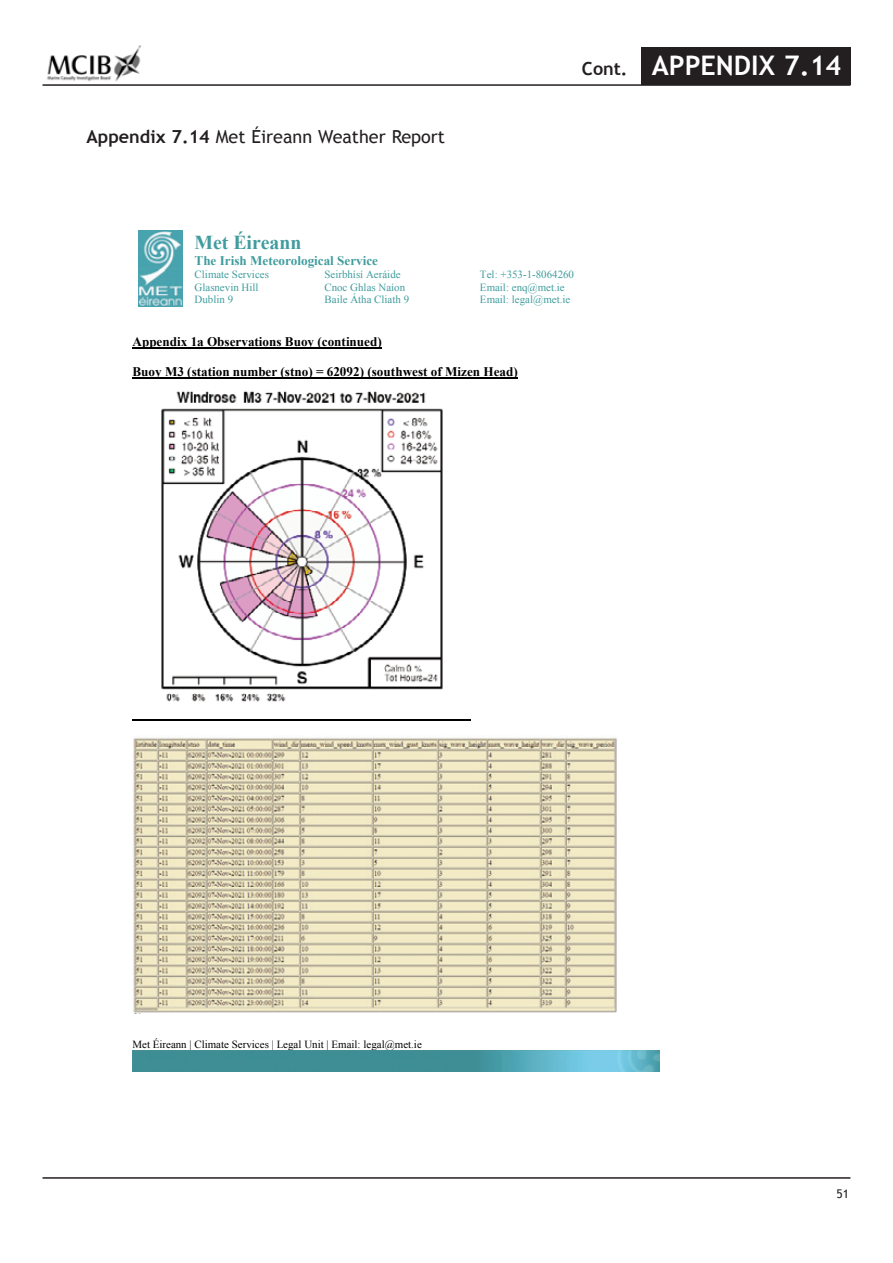
<style>
.page{position:relative;width:893px;height:1263px;background:#fff}
.page>*{position:absolute;margin:0;border:0;box-sizing:border-box;transform-origin:0 0}
.t1{font:700 27px "Trebuchet MS";color:#fff}
.t2{font:700 19.65px "Times New Roman";color:#409c9e}
.t3{font:18px "Trebuchet MS";color:#231f20}
.t4{font:700 18px "Trebuchet MS";color:#231f20}
.t5{font:700 13.2px "Times New Roman";color:#000}
.t6{font:700 13.2px "Times New Roman";color:#409c9e}
.t7{font:12px "Trebuchet MS";color:#231f20}
.t8{font:10.95px/12.6px "Times New Roman";color:#409c9e}
.t9{font:10.95px "Times New Roman";color:#000}
.s1{font-weight:700}
</style>
<div class="page">
<img style="left:47px;top:45px;width:94px;height:37px">
<hr style="left:43px;top:84px;width:807px;height:2px;background:#231f20">
<div style="left:641px;top:47px;width:209px;height:38px;background:#231f20"></div>
<hr style="left:43px;top:1177px;width:807px;height:2px;background:#231f20">
<img style="left:138px;top:230px;width:45px;height:76px">
<img style="left:132px;top:1051px;width:528px;height:21px">
<hr style="left:133px;top:347px;width:249px;height:2px;background:#000">
<hr style="left:133px;top:378px;width:385px;height:1px;background:#000">
<hr style="left:133px;top:719px;width:338px;height:1px;background:#000">
<img style="left:161px;top:391px;width:282px;height:311px">
<img style="left:133px;top:737px;width:484px;height:276px">
<p class="t3" style="left:87px;top:126px;width:360px"><span class="s1">Appendix 7.14</span> Met Éireann Weather Report</p>
<p class="t4" style="left:582px;top:58px;width:47px">Cont.</p>
<p class="t1" style="left:652px;top:50px;width:191px">APPENDIX 7.14</p>
<p class="t2" style="left:195px;top:231px;width:108px">Met Éireann</p>
<p class="t6" style="left:195px;top:253px;width:185px">The Irish Meteorological Service</p>
<p class="t8" style="left:195px;top:268px;width:76px">Climate Services<br>Glasnevin Hill<br>Dublin 9</p>
<p class="t8" style="left:324px;top:268px;width:86px">Seirbhísí Aeráide<br>Cnoc Ghlas Naíon<br>Baile Átha Cliath 9</p>
<p class="t8" style="left:480px;top:268px;width:96px">Tel: +353-1-8064260<br>Email: enq@met.ie<br>Email: legal@met.ie</p>
<p class="t5" style="left:133px;top:334px;width:251px">Appendix 1a Observations Buoy (continued)</p>
<p class="t5" style="left:133px;top:364px;width:387px">Buoy M3 (station number (stno) = 62092) (southwest of Mizen Head)</p>
<p class="t9" style="left:133px;top:1038px;width:291px">Met Éireann | Climate Services | Legal Unit | Email: legal@met.ie</p>
<p class="t7" style="left:836px;top:1186px;width:14px">51</p>
</div>
